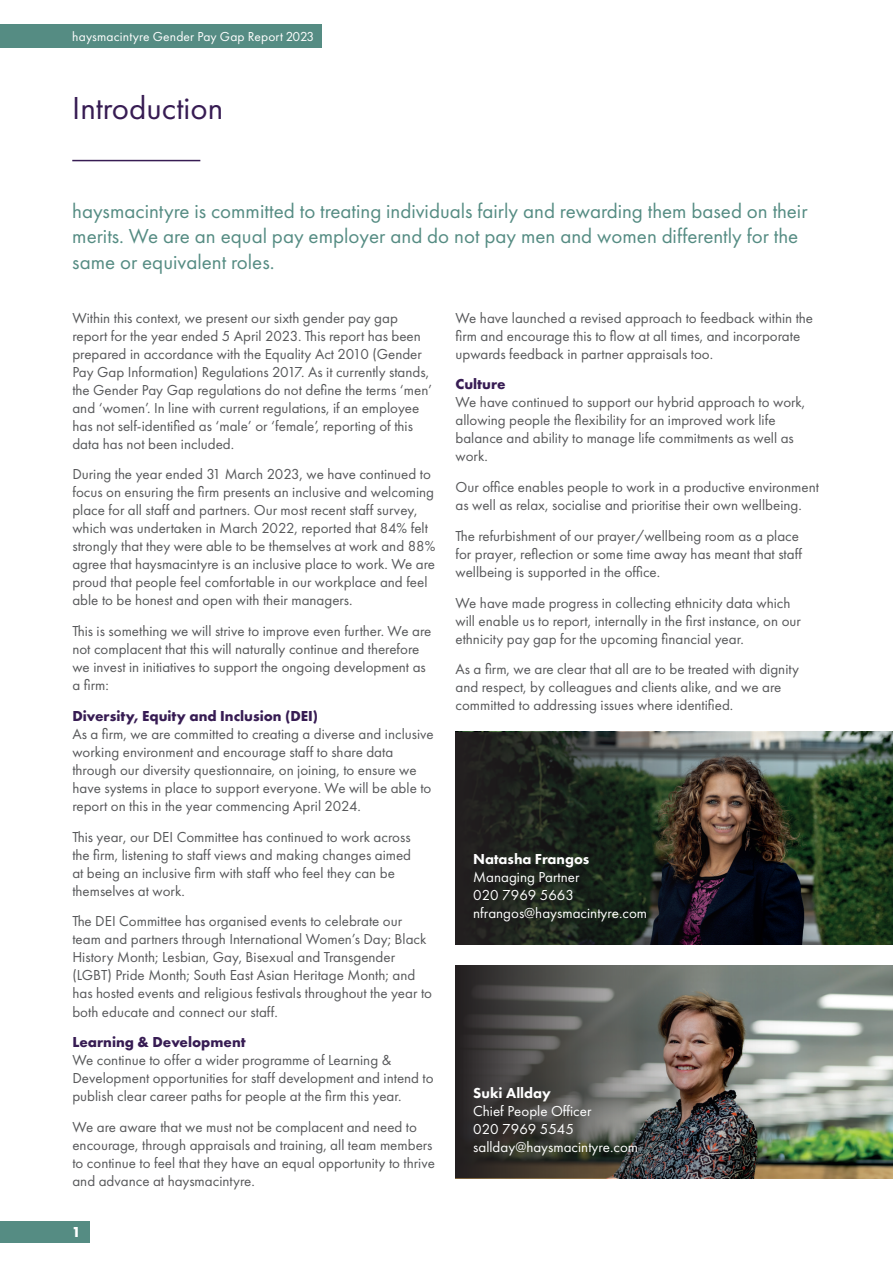
<style>
.page{position:relative;width:893px;height:1263px;background:#fff}
.page>*{position:absolute;margin:0;border:0;box-sizing:border-box;transform-origin:0 0}
.t1{font:33px "Futura PT";color:#371c53}
.t2{font:21px/25.5px "Futura PT";color:#558c83}
.t3{font:15px/18px "Futura PT";color:#57585a}
.t4{font:15px/18px "Futura PT";color:#fff}
.t5{font:700 15px "Futura PT";color:#371c53}
.t6{font:800 15px "Futura PT";color:#fff}
.t7{font:700 15px "Futura PT";color:#fff}
.t8{font:13.5px "Futura PT";letter-spacing:.01em;color:#fff}
</style>
<div class="page">
<img style="left:799px;top:732px;width:94px;height:212px">
<img style="left:455px;top:732px;width:344px;height:212px">
<img style="left:799px;top:965px;width:94px;height:213px">
<img style="left:455px;top:965px;width:344px;height:213px">
<hr style="left:72px;top:160px;width:128px;height:1px;background:#371c53">
<div style="left:0;top:1221px;width:89px;height:21px;background:#558c83"></div>
<div style="left:0;top:25px;width:322px;height:23px;background:#558c83"></div>
<p class="t8" style="left:72px;top:28px;width:243px">haysmacintyre Gender Pay Gap Report 2023</p>
<h1 class="t1" style="left:72px;top:88px;width:152px">Introduction</h1>
<h2 class="t2" style="left:72px;top:198px;width:737px">haysmacintyre is committed to treating individuals fairly and rewarding them based on their merits. We are an equal pay employer and do not pay men and women differently for the same or equivalent roles.</h2>
<p class="t3" style="left:72px;top:309px;width:361px">Within this context, we present our sixth gender pay gap report for the year ended 5 April 2023. This report has been prepared in accordance with the Equality Act 2010 (Gender Pay Gap Information) Regulations 2017. As it currently stands, the Gender Pay Gap regulations do not define the terms ‘men’ and ‘women’. In line with current regulations, if an employee has not self-identified as ‘male’ or ‘female’, reporting of this data has not been included.</p>
<p class="t3" style="left:72px;top:465px;width:364px">During the year ended 31 March 2023, we have continued to focus on ensuring the firm presents an inclusive and welcoming place for all staff and partners. Our most recent staff survey, which was undertaken in March 2022, reported that 84% felt strongly that they were able to be themselves at work and 88% agree that haysmacintyre is an inclusive place to work. We are proud that people feel comfortable in our workplace and feel able to be honest and open with their managers.</p>
<p class="t3" style="left:72px;top:622px;width:360px">This is something we will strive to improve even further. We are not complacent that this will naturally continue and therefore we invest in initiatives to support the ongoing development as a firm:</p>
<p class="t5" style="left:72px;top:706px;width:247px">Diversity, Equity and Inclusion (DEI)</p>
<p class="t3" style="left:72px;top:725px;width:363px">As a firm, we are committed to creating a diverse and inclusive working environment and encourage staff to share data through our diversity questionnaire, on joining, to ensure we have systems in place to support everyone. We will be able to report on this in the year commencing April 2024.</p>
<p class="t3" style="left:72px;top:828px;width:340px">This year, our DEI Committee has continued to work across the firm, listening to staff views and making changes aimed at being an inclusive firm with staff who feel they can be themselves at work.</p>
<p class="t3" style="left:72px;top:912px;width:361px">The DEI Committee has organised events to celebrate our team and partners through International Women’s Day; Black History Month; Lesbian, Gay, Bisexual and Transgender (LGBT) Pride Month; South East Asian Heritage Month; and has hosted events and religious festivals throughout the year to both educate and connect our staff.</p>
<p class="t5" style="left:72px;top:1032px;width:175px">Learning &amp; Development</p>
<p class="t3" style="left:72px;top:1051px;width:363px">We continue to offer a wider programme of Learning &amp;<br>Development opportunities for staff development and intend to publish clear career paths for people at the firm this year.</p>
<p class="t3" style="left:72px;top:1118px;width:364px">We are aware that we must not be complacent and need to encourage, through appraisals and training, all team members to continue to feel that they have an equal opportunity to thrive and advance at haysmacintyre.</p>
<p class="t7" style="left:72px;top:1222px;width:10px">1</p>
<p class="t3" style="left:455px;top:309px;width:359px">We have launched a revised approach to feedback within the firm and encourage this to flow at all times, and incorporate upwards feedback in partner appraisals too.</p>
<p class="t5" style="left:455px;top:375px;width:52px">Culture</p>
<p class="t3" style="left:455px;top:393px;width:351px">We have continued to support our hybrid approach to work, allowing people the flexibility for an improved work life balance and ability to manage life commitments as well as work.</p>
<p class="t3" style="left:455px;top:478px;width:365px">Our office enables people to work in a productive environment as well as relax, socialise and prioritise their own wellbeing.</p>
<p class="t3" style="left:455px;top:527px;width:348px">The refurbishment of our prayer/wellbeing room as a place for prayer, reflection or some time away has meant that staff wellbeing is supported in the office.</p>
<p class="t3" style="left:455px;top:594px;width:347px">We have made progress in collecting ethnicity data which will enable us to report, internally in the first instance, on our ethnicity pay gap for the upcoming financial year.</p>
<p class="t3" style="left:455px;top:660px;width:345px">As a firm, we are clear that all are to be treated with dignity and respect, by colleagues and clients alike, and we are committed to addressing issues where identified.</p>
<p class="t6" style="left:473px;top:850px;width:118px">Natasha Frangos</p>
<p class="t4" style="left:473px;top:868px;width:175px">Managing Partner<br>020 7969 5663 nfrangos@haysmacintyre.com</p>
<p class="t6" style="left:473px;top:1084px;width:79px">Suki Allday</p>
<p class="t4" style="left:473px;top:1102px;width:167px">Chief People Officer<br>020 7969 5545 sallday@haysmacintyre.com</p>
</div>
